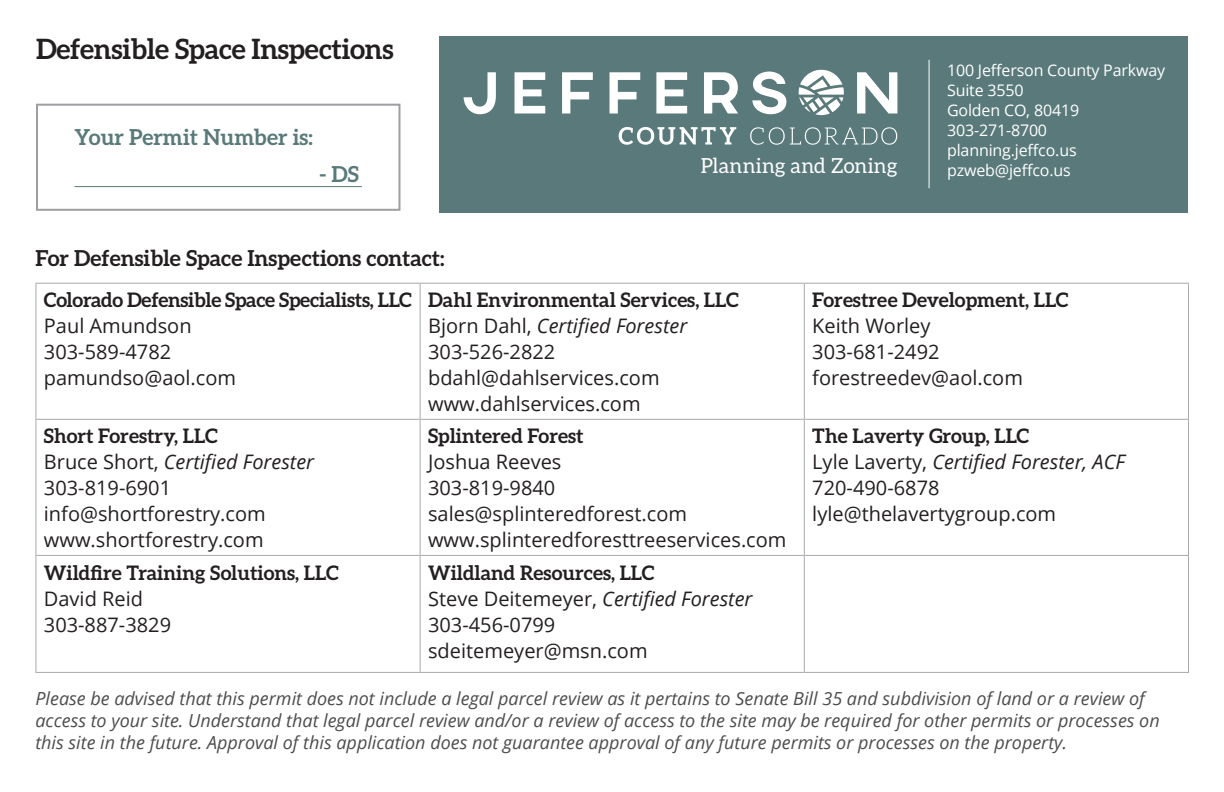
<style>
.page{position:relative;width:1224px;height:792px;background:#fff}
.page>*{position:absolute;margin:0;border:0;box-sizing:border-box;transform-origin:0 0}
.t1{font:700 28px "Aleo";letter-spacing:-.01em;color:#231f20}
.t2{font:700 22px "Aleo";color:#231f20}
.t3{font:700 22px "Aleo";color:#59797a}
.t4{font:20.8px "Aleo";letter-spacing:.015em;color:#fff}
.t5{font:20px/26px "Open Sans";color:#231f20}
.t6{font:700 20px "Aleo";color:#231f20}
.t7{font:italic 18px/22px "Open Sans";color:#4d4d4f}
.t8{font:16px/20px "Open Sans";letter-spacing:-.01em;color:#fff}
.s1{font-style:italic}
</style>
<div class="page">
<div style="left:439px;top:36px;width:749px;height:176px;background:#59797a"></div>
<svg style="left:464px;top:72px;width:32px;height:42px"></svg>
<svg style="left:515px;top:72px;width:30px;height:41px"></svg>
<svg style="left:562px;top:72px;width:31px;height:41px"></svg>
<svg style="left:610px;top:72px;width:30px;height:41px"></svg>
<svg style="left:656px;top:72px;width:31px;height:41px"></svg>
<svg style="left:704px;top:72px;width:34px;height:41px"></svg>
<svg style="left:752px;top:72px;width:34px;height:42px"></svg>
<svg style="left:857px;top:72px;width:40px;height:41px"></svg>
<svg style="left:799px;top:70px;width:45px;height:45px"></svg>
<svg style="left:619px;top:127px;width:117px;height:18px"></svg>
<svg style="left:750px;top:127px;width:147px;height:18px"></svg>
<hr style="left:929px;top:60px;width:1px;height:128px;background:#fff">
<hr style="left:0;top:791px;width:1224px;height:1px;background:#c7c8ca">
<div style="left:36px;top:104px;width:364px;height:107px;border:2px solid #9d9fa2"></div>
<hr style="left:35px;top:283px;width:385px;height:1px;background:#a7a9ac">
<hr style="left:35px;top:284px;width:1px;height:135px;background:#a7a9ac">
<hr style="left:420px;top:283px;width:384px;height:1px;background:#a7a9ac">
<hr style="left:420px;top:284px;width:1px;height:135px;background:#a7a9ac">
<hr style="left:804px;top:283px;width:385px;height:1px;background:#a7a9ac">
<hr style="left:804px;top:284px;width:1px;height:135px;background:#a7a9ac">
<hr style="left:1188px;top:284px;width:1px;height:135px;background:#a7a9ac">
<hr style="left:35px;top:419px;width:385px;height:1px;background:#a7a9ac">
<hr style="left:35px;top:420px;width:1px;height:135px;background:#a7a9ac">
<hr style="left:420px;top:419px;width:384px;height:1px;background:#a7a9ac">
<hr style="left:420px;top:420px;width:1px;height:135px;background:#a7a9ac">
<hr style="left:804px;top:419px;width:385px;height:1px;background:#a7a9ac">
<hr style="left:804px;top:420px;width:1px;height:135px;background:#a7a9ac">
<hr style="left:1188px;top:420px;width:1px;height:135px;background:#a7a9ac">
<hr style="left:35px;top:555px;width:385px;height:1px;background:#a7a9ac">
<hr style="left:35px;top:556px;width:1px;height:116px;background:#a7a9ac">
<hr style="left:420px;top:555px;width:384px;height:1px;background:#a7a9ac">
<hr style="left:420px;top:556px;width:1px;height:116px;background:#a7a9ac">
<hr style="left:804px;top:555px;width:385px;height:1px;background:#a7a9ac">
<hr style="left:804px;top:556px;width:1px;height:116px;background:#a7a9ac">
<hr style="left:1188px;top:556px;width:1px;height:116px;background:#a7a9ac">
<hr style="left:35px;top:672px;width:385px;height:1px;background:#a7a9ac">
<hr style="left:420px;top:672px;width:384px;height:1px;background:#a7a9ac">
<hr style="left:804px;top:672px;width:385px;height:1px;background:#a7a9ac">
<hr style="left:75px;top:186px;width:287px;height:1px;background:#59797a">
<h1 class="t1" style="left:36px;top:32px;width:359px">Defensible Space Inspections</h1>
<p class="t3" style="left:75px;top:124px;width:240px">Your Permit Number is:</p>
<p class="t3" style="left:319px;top:161px;width:41px">- DS</p>
<p class="t8" style="left:947px;top:60px;width:220px">100 Jefferson County Parkway<br>Suite 3550<br>Golden CO, 80419<br>303-271-8700 planning.jeffco.us</p>
<p class="t4" style="left:701px;top:154px;width:198px">Planning and Zoning</p>
<p class="t8" style="left:947px;top:160px;width:125px">pzweb@jeffco.us</p>
<p class="t2" style="left:35px;top:245px;width:411px">For Defensible Space Inspections contact:</p>
<p class="t6" style="left:44px;top:289px;width:370px">Colorado Defensible Space Specialists, LLC</p>
<p class="t5" style="left:44px;top:313px;width:194px">Paul Amundson<br>303-589-4782 pamundso@aol.com</p>
<p class="t6" style="left:428px;top:289px;width:312px">Dahl Environmental Services, LLC</p>
<p class="t5" style="left:428px;top:313px;width:261px">Bjorn Dahl, <span class="s1">Certified Forester<br></span>303-526-2822 bdahl@dahlservices.com www.dahlservices.com</p>
<p class="t6" style="left:44px;top:425px;width:175px">Short Forestry, LLC</p>
<p class="t5" style="left:44px;top:449px;width:272px">Bruce Short, <span class="s1">Certified Forester<br></span>303-819-6901 info@shortforestry.com www.shortforestry.com</p>
<p class="t6" style="left:428px;top:425px;width:157px">Splintered Forest</p>
<p class="t5" style="left:428px;top:449px;width:360px">Joshua Reeves<br>303-819-9840 sales@splinteredforest.com www.splinteredforesttreeservices.com</p>
<p class="t6" style="left:812px;top:289px;width:258px">Forestree Development, LLC</p>
<p class="t5" style="left:812px;top:313px;width:212px">Keith Worley<br>303-681-2492 forestreedev@aol.com</p>
<p class="t6" style="left:812px;top:425px;width:219px">The Laverty Group, LLC</p>
<p class="t5" style="left:812px;top:449px;width:314px">Lyle Laverty, <span class="s1">Certified Forester, ACF<br></span>720-490-6878 lyle@thelavertygroup.com</p>
<p class="t6" style="left:44px;top:561px;width:296px">Wildfire Training Solutions, LLC</p>
<p class="t5" style="left:44px;top:585px;width:129px">David Reid<br>303-887-3829</p>
<p class="t6" style="left:428px;top:561px;width:228px">Wildland Resources, LLC</p>
<p class="t5" style="left:428px;top:585px;width:326px">Steve Deitemeyer, <span class="s1">Certified Forester<br></span>303-456-0799 sdeitemeyer@msn.com</p>
<p class="t7" style="left:35px;top:687px;width:1126px">Please be advised that this permit does not include a legal parcel review as it pertains to Senate Bill 35 and subdivision of land or a review of access to your site. Understand that legal parcel review and/or a review of access to the site may be required for other permits or processes on this site in the future. Approval of this application does not guarantee approval of any future permits or processes on the property.</p>
</div>
